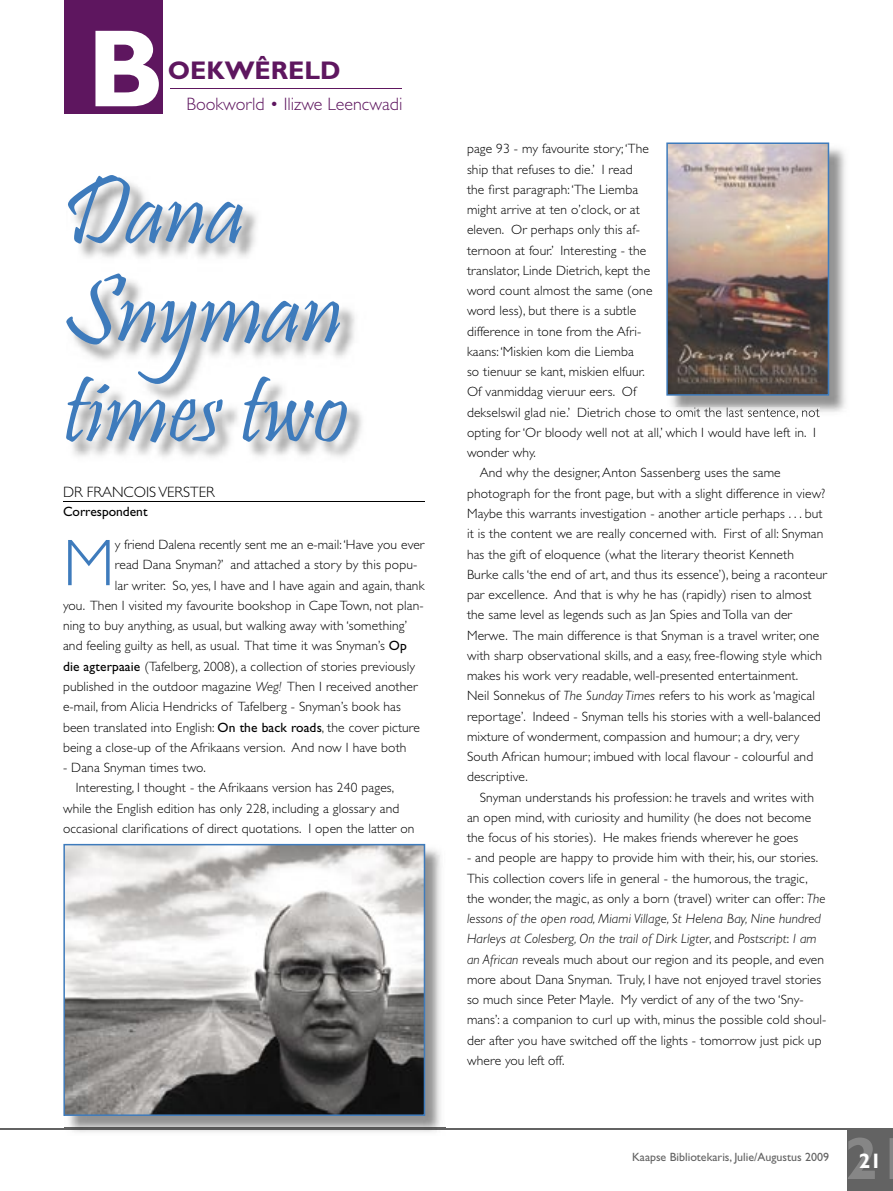
<style>
.page{position:relative;width:893px;height:1191px;background:#fff}
.page>*{position:absolute;margin:0;border:0;box-sizing:border-box;transform-origin:0 0}
.t1{font:700 110.55px "Gill Sans";color:#fff}
.t2{font:99px/99px "Pristina";color:#3e7bbc}
.t3{font:300 66.3px "Gill Sans";color:#3e7bbc}
.t4{font:700 25.65px "Gill Sans";color:#5e165f}
.t5{font:700 21px "Gill Sans";color:#fff}
.t6{font:300 18px "Gill Sans";color:#5e165f}
.t7{font:300 15px "Gill Sans";color:#000}
.t8{font:300 13.5px/20.2px "Gill Sans";letter-spacing:.01em;color:#000}
.t9{font:13.5px "Gill Sans";color:#000}
.t10{font:12px "Gill Sans";color:#636363}
.s1{font-weight:400}
.s2{font-style:italic}
</style>
<div class="page">
<div style="left:64px;top:0;width:99px;height:114px;background:#5e165f"></div>
<hr style="left:170px;top:89px;width:232px;height:1px;background:#5e165f">
<hr style="left:0;top:1127px;width:893px;height:2px;background:#636363">
<div style="left:847px;top:1129px;width:46px;height:62px;background:#636363"></div>
<svg style="left:848px;top:1137px;width:45px;height:42px"></svg>
<hr style="left:63px;top:501px;width:361px;height:1px;background:#000">
<img style="left:72px;top:182px;width:290px;height:276px">
<img style="left:64px;top:844px;width:381px;height:288px">
<img style="left:64px;top:1127px;width:381px;height:2px">
<svg style="left:63px;top:844px;width:362px;height:272px"></svg>
<img style="left:671px;top:143px;width:175px;height:269px">
<img style="left:667px;top:407px;width:153px;height:9px">
<img style="left:666px;top:142px;width:163px;height:254px">
<h1 class="t1" style="left:87px;top:4px;width:79px">B</h1>
<h3 class="t4" style="left:168px;top:55px;width:175px">OEKWÊRELD</h3>
<h3 class="t6" style="left:186px;top:93px;width:218px">Bookworld • Ilizwe Leencwadi</h3>
<h2 class="t2" style="left:63px;top:172px;width:287px">Dana<br>Snyman times two</h2>
<p class="t7" style="left:63px;top:483px;width:153px">DR FRANCOIS VERSTER</p>
<p class="t9" style="left:63px;top:504px;width:86px">Correspondent</p>
<h3 class="t3" style="left:63px;top:526px;width:53px">M</h3>
<p class="t8" style="left:115px;top:534px;width:311px">y friend Dalena recently sent me an e-mail: ‘Have you ever</p>
<p class="t8" style="left:115px;top:555px;width:304px">read Dana Snyman?’ and attached a story by this popu-</p>
<p class="t8" style="left:115px;top:575px;width:311px">lar writer. So, yes, I have and I have again and again, thank</p>
<p class="t8" style="left:63px;top:595px;width:362px">you. Then I visited my favourite bookshop in Cape Town, not plan-</p>
<p class="t8" style="left:63px;top:615px;width:346px">ning to buy anything, as usual, but walking away with ‘something’</p>
<p class="t8" style="left:63px;top:636px;width:345px">and feeling guilty as hell, as usual. That time it was Snyman’s <span class="s1">Op</span></p>
<p class="t8" style="left:63px;top:656px;width:353px"><span class="s1">die agterpaaie</span> (Tafelberg, 2008), a collection of stories previously</p>
<p class="t8" style="left:63px;top:676px;width:356px">published in the outdoor magazine <span class="s2">Weg!</span> Then I received another</p>
<p class="t8" style="left:63px;top:696px;width:339px">e-mail, from Alicia Hendricks of Tafelberg - Snyman’s book has</p>
<p class="t8" style="left:63px;top:717px;width:359px">been translated into English: <span class="s1">On the back roads</span>, the cover picture</p>
<p class="t8" style="left:63px;top:737px;width:345px">being a close-up of the Afrikaans version. And now I have both</p>
<p class="t8" style="left:63px;top:757px;width:144px">- Dana Snyman times two.</p>
<p class="t8" style="left:76px;top:777px;width:320px">Interesting, I thought - the Afrikaans version has 240 pages,</p>
<p class="t8" style="left:63px;top:798px;width:338px">while the English edition has only 228, including a glossary and</p>
<p class="t8" style="left:63px;top:818px;width:353px">occasional clarifications of direct quotations. I open the latter on</p>
<p class="t8" style="left:467px;top:139px;width:183px">page 93 - my favourite story; ‘The</p>
<p class="t8" style="left:467px;top:159px;width:167px">ship that refuses to die.’ I read</p>
<p class="t8" style="left:467px;top:179px;width:173px">the first paragraph: ‘The Liemba</p>
<p class="t8" style="left:467px;top:200px;width:174px">might arrive at ten o’clock, or at</p>
<p class="t8" style="left:467px;top:220px;width:174px">eleven. Or perhaps only this af-</p>
<p class="t8" style="left:467px;top:240px;width:181px">ternoon at four.’ Interesting - the</p>
<p class="t8" style="left:467px;top:260px;width:185px">translator, Linde Dietrich, kept the</p>
<p class="t8" style="left:467px;top:281px;width:187px">word count almost the same (one</p>
<p class="t8" style="left:467px;top:301px;width:171px">word less), but there is a subtle</p>
<p class="t8" style="left:467px;top:321px;width:176px">difference in tone from the Afri-</p>
<p class="t8" style="left:467px;top:341px;width:168px">kaans: ‘Miskien kom die Liemba</p>
<p class="t8" style="left:467px;top:362px;width:179px">so tienuur se kant, miskien elfuur.</p>
<p class="t8" style="left:467px;top:382px;width:171px">Of vanmiddag vieruur eers. Of</p>
<p class="t8" style="left:467px;top:402px;width:354px">dekselswil glad nie.’ Dietrich chose to omit the last sentence, not</p>
<p class="t8" style="left:467px;top:422px;width:351px">opting for ‘Or bloody well not at all,’ which I would have left in. I</p>
<p class="t8" style="left:467px;top:443px;width:71px">wonder why.</p>
<p class="t8" style="left:480px;top:463px;width:302px">And why the designer, Anton Sassenberg uses the same</p>
<p class="t8" style="left:467px;top:483px;width:360px">photograph for the front page, but with a slight difference in view?</p>
<p class="t8" style="left:467px;top:503px;width:357px">Maybe this warrants investigation - another article perhaps . . . but</p>
<p class="t8" style="left:467px;top:524px;width:358px">it is the content we are really concerned with. First of all: Snyman</p>
<p class="t8" style="left:467px;top:544px;width:329px">has the gift of eloquence (what the literary theorist Kenneth</p>
<p class="t8" style="left:467px;top:564px;width:361px">Burke calls ‘the end of art, and thus its essence’), being a raconteur</p>
<p class="t8" style="left:467px;top:584px;width:346px">par excellence. And that is why he has (rapidly) risen to almost</p>
<p class="t8" style="left:467px;top:605px;width:327px">the same level as legends such as Jan Spies and Tolla van der</p>
<p class="t8" style="left:467px;top:625px;width:354px">Merwe. The main difference is that Snyman is a travel writer, one</p>
<p class="t8" style="left:467px;top:645px;width:357px">with sharp observational skills, and a easy, free-flowing style which</p>
<p class="t8" style="left:467px;top:665px;width:333px">makes his work very readable, well-presented entertainment.</p>
<p class="t8" style="left:467px;top:686px;width:349px">Neil Sonnekus of <span class="s2">The Sunday Times</span> refers to his work as ‘magical</p>
<p class="t8" style="left:467px;top:706px;width:355px">reportage’. Indeed - Snyman tells his stories with a well-balanced</p>
<p class="t8" style="left:467px;top:726px;width:334px">mixture of wonderment, compassion and humour; a dry, very</p>
<p class="t8" style="left:467px;top:746px;width:348px">South African humour; imbued with local flavour - colourful and</p>
<p class="t8" style="left:467px;top:767px;width:62px">descriptive.</p>
<p class="t8" style="left:480px;top:787px;width:336px">Snyman understands his profession: he travels and writes with</p>
<p class="t8" style="left:467px;top:807px;width:346px">an open mind, with curiosity and humility (he does not become</p>
<p class="t8" style="left:467px;top:827px;width:333px">the focus of his stories). He makes friends wherever he goes</p>
<p class="t8" style="left:467px;top:848px;width:361px">- and people are happy to provide him with their, his, our stories.<br>This collection covers life in general - the humorous, the tragic, the wonder, the magic, as only a born (travel) writer can offer: <span class="s2">The lessons of the open road, Miami Village, St Helena Bay, Nine hundred Harleys at Colesberg, On the trail of Dirk Ligter</span>, and <span class="s2">Postscript</span>: <span class="s2">I am an African</span> reveals much about our region and its people, and even more about Dana Snyman. Truly, I have not enjoyed travel stories so much since Peter Mayle. My verdict of any of the two ‘Sny&shy;mans’: a companion to curl up with, minus the possible cold shoul&shy;der after you have switched off the lights - tomorrow just pick up where you left off.</p>
<p class="t10" style="left:632px;top:1150px;width:199px">Kaapse Bibliotekaris, Julie/Augustus 2009</p>
<h3 class="t5" style="left:859px;top:1148px;width:25px">21</h3>
</div>
